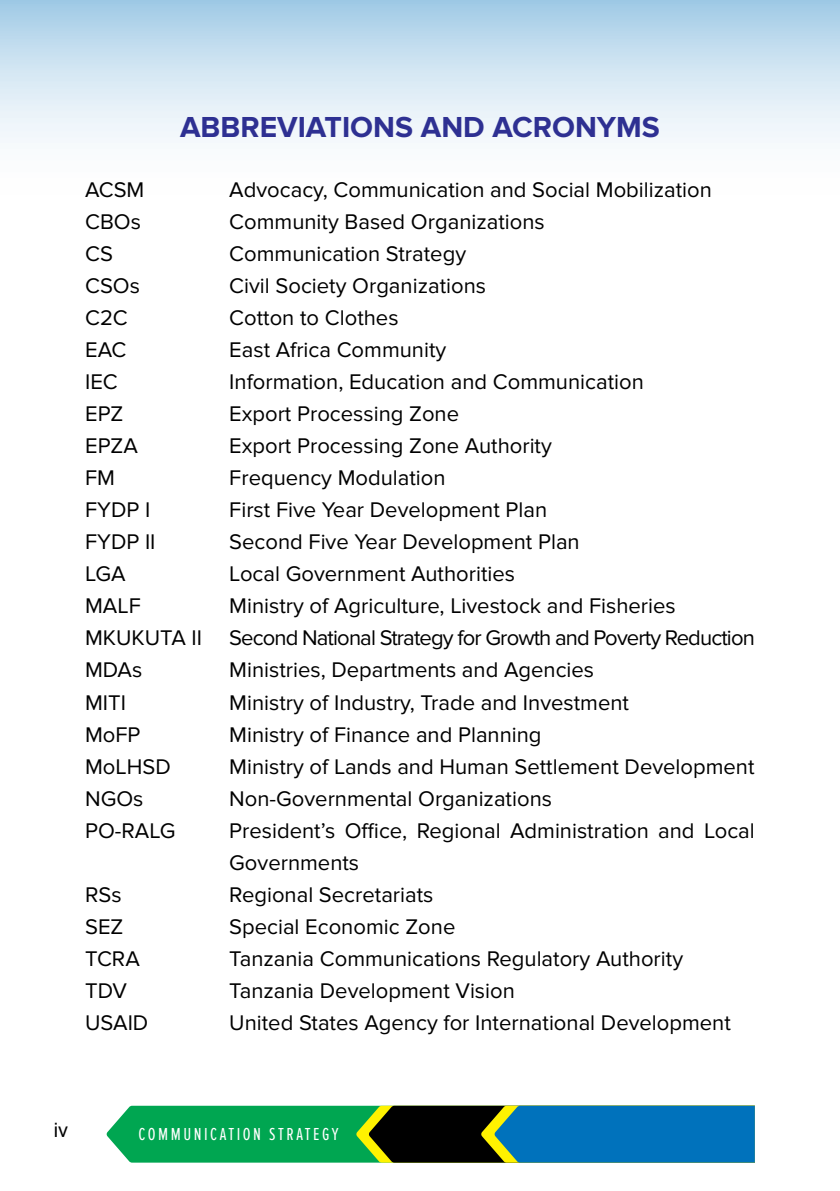
<style>
.page{position:relative;width:840px;height:1191px;background:#fff}
.page>*{position:absolute;margin:0;border:0;box-sizing:border-box;transform-origin:0 0}
.t1{font:700 30px "Proxima Nova";color:#2e3092}
.t2{font:22px/32px "Proxima Nova";color:#000}
.t3{font:22px/32px "Proxima Nova";letter-spacing:-.02em;color:#000}
.t4{font:19.8px "Arial";color:#000}
.t5{font:18px "Proxima Nova Ex Cn";letter-spacing:.14em;color:#fff}
</style>
<div class="page">
<svg style="left:106px;top:1105px;width:648px;height:57px;background:#137c6d"></svg>
<div style="left:0;top:0;width:839px;height:214px;background:linear-gradient(to bottom,#aed1e9,#fff)"></div>
<h1 class="t1" style="left:180px;top:110px;width:481px">ABBREVIATIONS AND ACRONYMS</h1>
<p class="t2" style="left:85px;top:174px;width:61px">ACSM</p>
<p class="t2" style="left:229px;top:174px;width:484px">Advocacy, Communication and Social Mobilization</p>
<p class="t2" style="left:85px;top:206px;width:57px">CBOs</p>
<p class="t2" style="left:229px;top:206px;width:317px">Community Based Organizations</p>
<p class="t2" style="left:85px;top:238px;width:29px">CS</p>
<p class="t2" style="left:229px;top:238px;width:238px">Communication Strategy</p>
<p class="t2" style="left:85px;top:270px;width:56px">CSOs</p>
<p class="t2" style="left:229px;top:270px;width:258px">Civil Society Organizations</p>
<p class="t2" style="left:85px;top:302px;width:44px">C2C</p>
<p class="t2" style="left:229px;top:302px;width:171px">Cotton to Clothes</p>
<p class="t2" style="left:85px;top:334px;width:43px">EAC</p>
<p class="t2" style="left:229px;top:334px;width:218px">East Africa Community</p>
<p class="t2" style="left:85px;top:366px;width:34px">IEC</p>
<p class="t2" style="left:229px;top:366px;width:416px">Information, Education and Communication</p>
<p class="t2" style="left:85px;top:398px;width:40px">EPZ</p>
<p class="t2" style="left:229px;top:398px;width:231px">Export Processing Zone</p>
<p class="t2" style="left:85px;top:430px;width:54px">EPZA</p>
<p class="t2" style="left:229px;top:430px;width:324px">Export Processing Zone Authority</p>
<p class="t2" style="left:85px;top:462px;width:31px">FM</p>
<p class="t2" style="left:229px;top:462px;width:218px">Frequency Modulation</p>
<p class="t2" style="left:85px;top:494px;width:67px">FYDP I</p>
<p class="t2" style="left:229px;top:494px;width:319px">First Five Year Development Plan</p>
<p class="t2" style="left:85px;top:526px;width:72px">FYDP II</p>
<p class="t2" style="left:229px;top:526px;width:352px">Second Five Year Development Plan</p>
<p class="t2" style="left:85px;top:558px;width:42px">LGA</p>
<p class="t2" style="left:229px;top:558px;width:287px">Local Government Authorities</p>
<p class="t2" style="left:85px;top:590px;width:57px">MALF</p>
<p class="t3" style="left:85px;top:590px;width:671px;text-indent:144px">Ministry of Agriculture, Livestock and Fisheries<br>MKUKUTA II Second National Strategy for Growth and Poverty Reduction<br>MDAs</p>
<p class="t2" style="left:229px;top:654px;width:366px">Ministries, Departments and Agencies</p>
<p class="t2" style="left:85px;top:686px;width:42px">MITI</p>
<p class="t2" style="left:229px;top:686px;width:401px">Ministry of Industry, Trade and Investment</p>
<p class="t2" style="left:85px;top:718px;width:57px">MoFP</p>
<p class="t2" style="left:229px;top:718px;width:314px">Ministry of Finance and Planning</p>
<p class="t2" style="left:85px;top:750px;width:87px">MoLHSD</p>
<p class="t2" style="left:229px;top:750px;width:526px">Ministry of Lands and Human Settlement Development</p>
<p class="t2" style="left:85px;top:782px;width:60px">NGOs</p>
<p class="t2" style="left:229px;top:782px;width:324px">Non-Governmental Organizations</p>
<p class="t2" style="left:85px;top:814px;width:92px">PO-RALG</p>
<p class="t2" style="left:229px;top:814px;width:526px">President’s Office, Regional Administration and Local<br>Governments</p>
<p class="t2" style="left:85px;top:878px;width:38px">RSs</p>
<p class="t2" style="left:229px;top:878px;width:205px">Regional Secretariats</p>
<p class="t2" style="left:85px;top:910px;width:40px">SEZ</p>
<p class="t2" style="left:229px;top:910px;width:227px">Special Economic Zone</p>
<p class="t2" style="left:85px;top:942px;width:56px">TCRA</p>
<p class="t2" style="left:229px;top:942px;width:455px">Tanzania Communications Regulatory Authority</p>
<p class="t2" style="left:85px;top:974px;width:43px">TDV</p>
<p class="t2" style="left:229px;top:974px;width:287px">Tanzania Development Vision</p>
<p class="t2" style="left:85px;top:1006px;width:65px">USAID</p>
<p class="t2" style="left:229px;top:1006px;width:503px">United States Agency for International Development</p>
<p class="t4" style="left:54px;top:1117px;width:16px">iv</p>
<p class="t5" style="left:138px;top:1124px;width:202px">COMMUNICATION STRATEGY</p>
</div>
